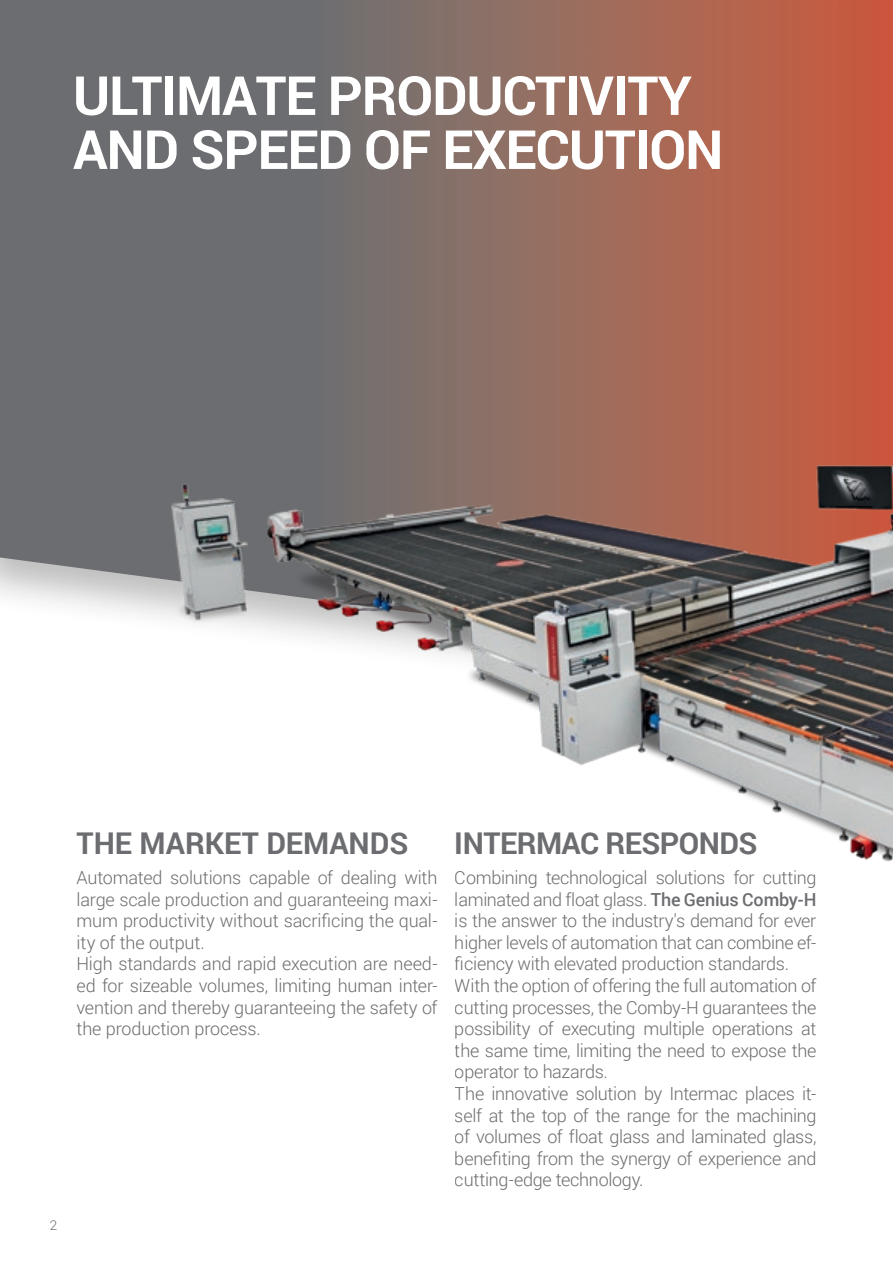
<style>
.page{position:relative;width:893px;height:1263px;background:#fff}
.page>*{position:absolute;margin:0;border:0;box-sizing:border-box;transform-origin:0 0}
.t1{font:700 54px/54px "Roboto";letter-spacing:-.02em;color:#fff}
.t2{font:700 30px "Roboto";color:#6c6d70}
.t3{font:700 30px "Roboto";letter-spacing:-.02em;color:#6c6d70}
.t4{font:300 18px/21.6px "Roboto";letter-spacing:-.015em;color:#6c6d70}
.t5{font:300 13.5px "Roboto";color:#6c6d70}
.s1{font-weight:500}
</style>
<div class="page">
<svg style="left:0;top:0;width:893px;height:614px;background:#8c6c64"></svg>
<img style="left:140px;top:436px;width:753px;height:426px">
<p class="t1" style="left:73px;top:67px;width:652px">ULTIMATE PRODUCTIVITY<br>AND SPEED OF EXECUTION</p>
<p class="t5" style="left:50px;top:1215px;width:9px">2</p>
<h2 class="t2" style="left:77px;top:822px;width:333px">THE MARKET DEMANDS</h2>
<p class="t4" style="left:77px;top:866px;width:362px">Automated solutions capable of dealing with large scale production and guaranteeing maxi&shy;mum productivity without sacrificing the qual&shy;ity of the output.<br>High standards and rapid execution are need&shy;ed for sizeable volumes, limiting human inter&shy;vention and thereby guaranteeing the safety of the production process.</p>
<h2 class="t3" style="left:455px;top:822px;width:304px">INTERMAC RESPONDS</h2>
<p class="t4" style="left:455px;top:866px;width:363px">Combining technological solutions for cutting laminated and float glass. <span class="s1">The Genius Comby-H </span>is the answer to the industry's demand for ever higher levels of automation that can combine ef&shy;ficiency with elevated production standards.<br>With the option of offering the full automation of cutting processes, the Comby-H guarantees the possibility of executing multiple operations at the same time, limiting the need to expose the operator to hazards.<br>The innovative solution by Intermac places it&shy;self at the top of the range for the machining of volumes of float glass and laminated glass, benefiting from the synergy of experience and cutting-edge technology.</p>
</div>
